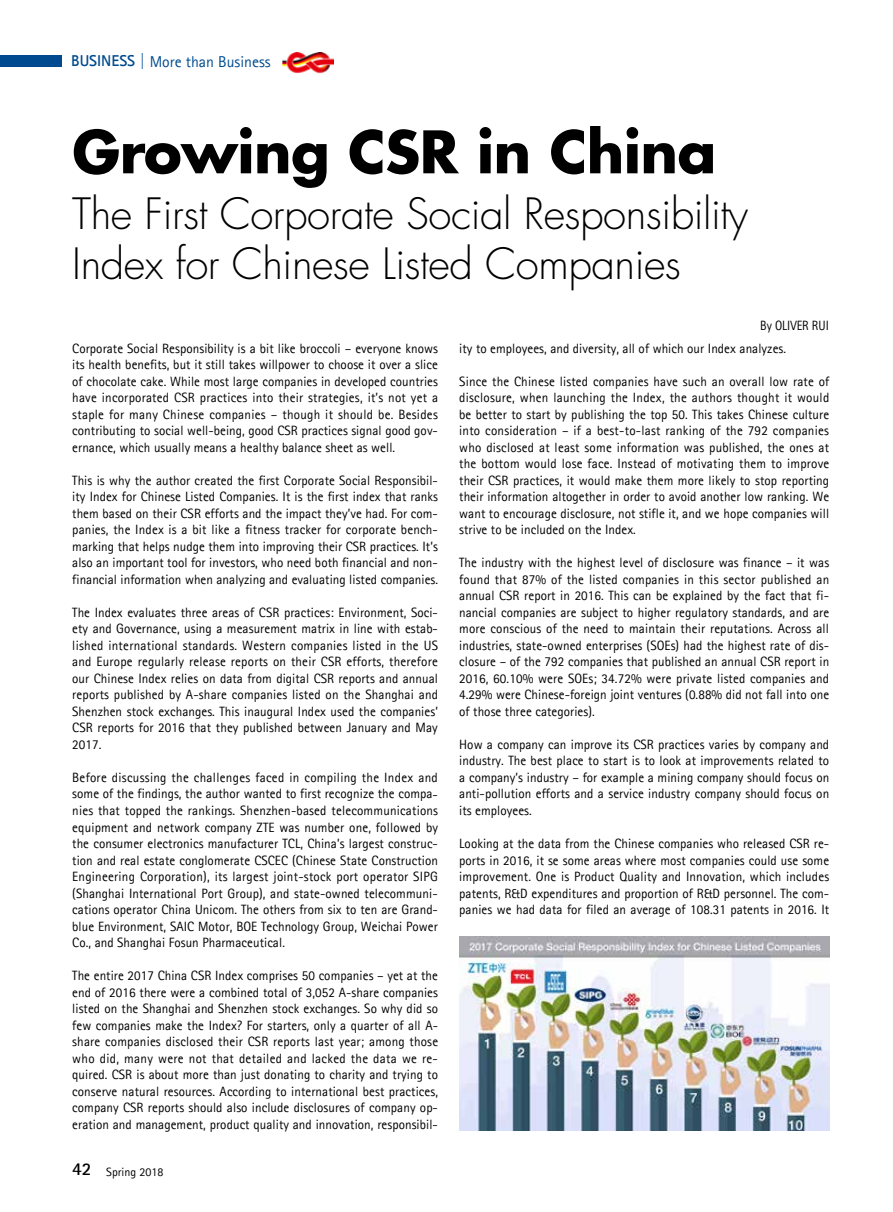
<style>
.page{position:relative;width:893px;height:1212px;background:#fff}
.page>*{position:absolute;margin:0;border:0;box-sizing:border-box;transform-origin:0 0}
.t1{font:700 57px "Futura LT";letter-spacing:-.01em;color:#000}
.t2{font:300 42px/50.4px "Futura";letter-spacing:-.01em;color:#000}
.t3{font:700 18px "Agfa Rotis Sans Serif";color:#000}
.t4{font:15.75px "Agfa Rotis Sans Serif";color:#004b8f}
.t5{font:13.5px/16.5px "Agfa Rotis Sans Serif";letter-spacing:.005em;color:#000;text-align:justify}
.t6{font:13.5px "Agfa Rotis Sans Serif";letter-spacing:.005em;color:#000;scale:.9 1}
.t7{font:12px "Agfa Rotis Sans Serif";color:#000}
.s1{font-weight:700}
</style>
<div class="page">
<div style="left:0;top:55px;width:62px;height:12px;background:#004b8f"></div>
<img style="left:459px;top:936px;width:370px;height:194px">
<img style="left:282px;top:52px;width:52px;height:21px">
<p class="t4" style="left:71px;top:52px;width:201px"><span class="s1">BUSINESS |</span> More than Business</p>
<h1 class="t1" style="left:72px;top:114px;width:646px">Growing CSR in China</h1>
<h2 class="t2" style="left:72px;top:189px;width:677px">The First Corporate Social Responsibility<br>Index for Chinese Listed Companies</h2>
<p class="t6" style="left:760px;top:318px;width:78px">By OLIVER RUI</p>
<p class="t5" style="left:72px;top:340px;width:367px">Corporate Social Responsibility is a bit like broccoli – everyone knows its health benefits, but it still takes willpower to choose it over a slice of chocolate cake. While most large companies in developed countries have incorporated CSR practices into their strategies, it’s not yet a staple for many Chinese companies – though it should be. Besides contributing to social well-being, good CSR practices signal good gov&shy;ernance, which usually means a healthy balance sheet as well.</p>
<p class="t5" style="left:72px;top:472px;width:367px">This is why the author created the first Corporate Social Responsibil&shy;ity Index for Chinese Listed Companies. It is the first index that ranks them based on their CSR efforts and the impact they’ve had. For com&shy;panies, the Index is a bit like a fitness tracker for corporate bench&shy;marking that helps nudge them into improving their CSR practices. It’s also an important tool for investors, who need both financial and non&shy;financial information when analyzing and evaluating listed companies.</p>
<p class="t5" style="left:72px;top:604px;width:367px">The Index evaluates three areas of CSR practices: Environment, Soci&shy;ety and Governance, using a measurement matrix in line with estab&shy;lished international standards. Western companies listed in the US and Europe regularly release reports on their CSR efforts, therefore our Chinese Index relies on data from digital CSR reports and annual reports published by A-share companies listed on the Shanghai and Shenzhen stock exchanges. This inaugural Index used the companies’ CSR reports for 2016 that they published between January and May 2017.</p>
<p class="t5" style="left:72px;top:769px;width:367px">Before discussing the challenges faced in compiling the Index and some of the findings, the author wanted to first recognize the compa&shy;nies that topped the rankings. Shenzhen-based telecommunications equipment and network company ZTE was number one, followed by the consumer electronics manufacturer TCL, China’s largest construc&shy;tion and real estate conglomerate CSCEC (Chinese State Construction Engineering Corporation), its largest joint-stock port operator SIPG (Shanghai International Port Group), and state-owned telecommuni&shy;cations operator China Unicom. The others from six to ten are Grand&shy;blue Environment, SAIC Motor, BOE Technology Group, Weichai Power Co., and Shanghai Fosun Pharmaceutical.</p>
<p class="t5" style="left:72px;top:967px;width:367px">The entire 2017 China CSR Index comprises 50 companies – yet at the end of 2016 there were a combined total of 3,052 A-share companies listed on the Shanghai and Shenzhen stock exchanges. So why did so few companies make the Index? For starters, only a quarter of all A&shy;share companies disclosed their CSR reports last year; among those who did, many were not that detailed and lacked the data we re&shy;quired. CSR is about more than just donating to charity and trying to conserve natural resources. According to international best practices, company CSR reports should also include disclosures of company op&shy;eration and management, product quality and innovation, responsibil-</p>
<h3 class="t3" style="left:72px;top:1158px;width:21px">42</h3>
<p class="t7" style="left:106px;top:1164px;width:59px">Spring 2018</p>
<p class="t5" style="left:459px;top:340px;width:328px">ity to employees, and diversity, all of which our Index analyzes.</p>
<p class="t5" style="left:459px;top:373px;width:372px">Since the Chinese listed companies have such an overall low rate of disclosure, when launching the Index, the authors thought it would be better to start by publishing the top 50. This takes Chinese culture into consideration – if a best-to-last ranking of the 792 companies who disclosed at least some information was published, the ones at the bottom would lose face. Instead of motivating them to improve their CSR practices, it would make them more likely to stop reporting their information altogether in order to avoid another low ranking. We want to encourage disclosure, not stifle it, and we hope companies will strive to be included on the Index.</p>
<p class="t5" style="left:459px;top:554px;width:372px">The industry with the highest level of disclosure was finance – it was found that 87% of the listed companies in this sector published an annual CSR report in 2016. This can be explained by the fact that fi&shy;nancial companies are subject to higher regulatory standards, and are more conscious of the need to maintain their reputations. Across all industries, state-owned enterprises (SOEs) had the highest rate of dis&shy;closure – of the 792 companies that published an annual CSR report in 2016, 60.10% were SOEs; 34.72% were private listed companies and 4.29% were Chinese-foreign joint ventures (0.88% did not fall into one of those three categories).</p>
<p class="t5" style="left:459px;top:736px;width:371px">How a company can improve its CSR practices varies by company and industry. The best place to start is to look at improvements related to a company’s industry – for example a mining company should focus on anti-pollution efforts and a service industry company should focus on its employees.</p>
<p class="t5" style="left:459px;top:835px;width:371px">Looking at the data from the Chinese companies who released CSR re&shy;ports in 2016, it se some areas where most companies could use some improvement. One is Product Quality and Innovation, which includes patents, R&amp;D expenditures and proportion of R&amp;D personnel. The com&shy;panies we had data for filed an average of 108.31 patents in 2016. It</p>
</div>
